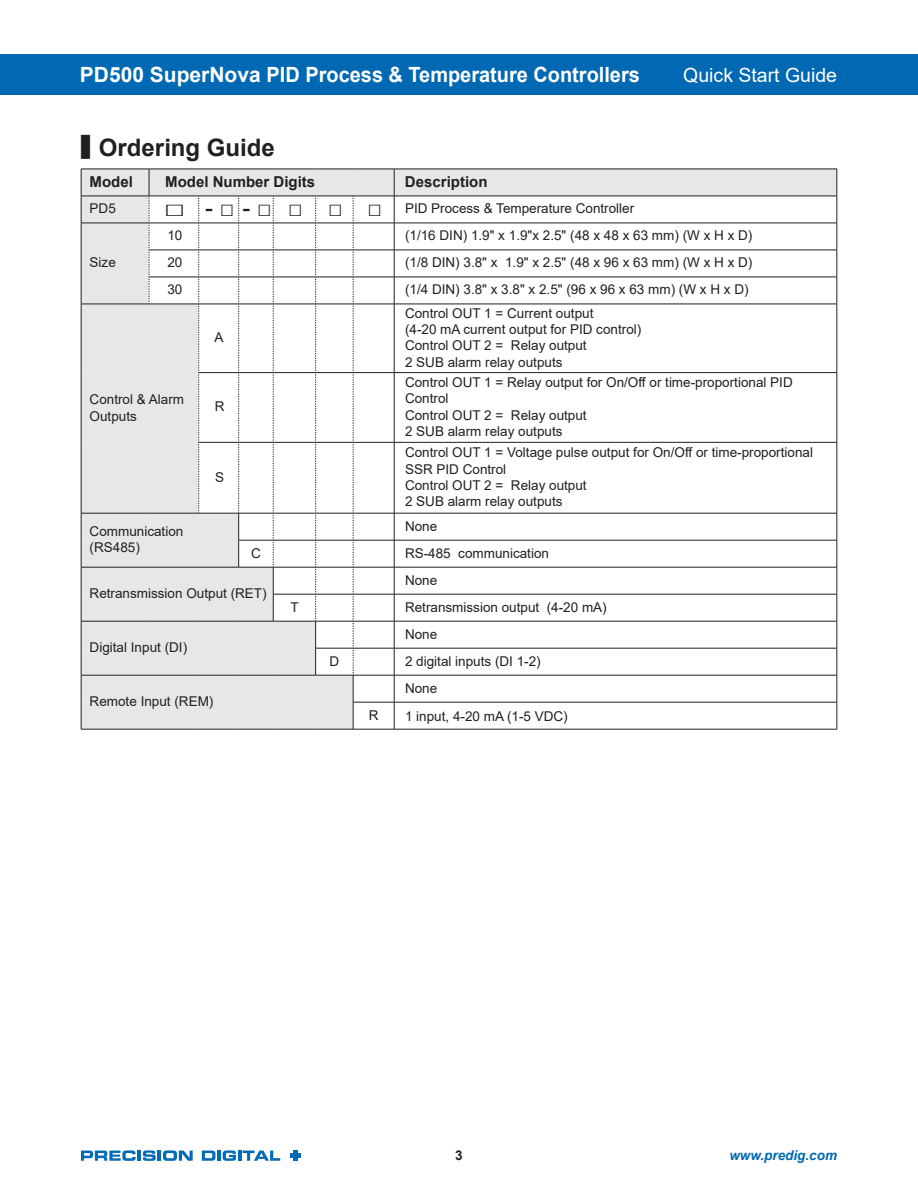
<style>
.page{position:relative;width:918px;height:1188px;background:#fff}
.page>*{position:absolute;margin:0;border:0;box-sizing:border-box;transform-origin:0 0}
.t1{font:700 24px "Arial";color:#231f20}
.t2{font:700 21px "Arial";color:#fff}
.t3{font:19.5px "Arial";color:#fff}
.t4{font:700 15px "Arial";color:#231f20}
.t5{font:13.5px/16.2px "Arial";color:#231f20}
.t6{font:italic 700 13.5px "Arial";color:#0168b3}
.t7{font:700 13.5px "Arial";color:#231f20}
.s1{font-family:"Noto Sans CJ Kkr"}
.s2{font-size:24px}
</style>
<div class="page">
<div style="left:290px;top:1153px;width:11px;height:5px;background:#006bb6"></div>
<svg style="left:81px;top:1150px;width:112px;height:11px"></svg>
<svg style="left:202px;top:1150px;width:78px;height:11px"></svg>
<div style="left:0;top:54px;width:918px;height:40px;background:#0168b3"></div>
<svg style="left:82px;top:170px;width:755px;height:559px"></svg>
<div style="left:81px;top:223px;width:68px;height:81px;background:#e6e7e9"></div>
<div style="left:81px;top:304px;width:118px;height:209px;background:#e6e7e9"></div>
<hr style="left:837px;top:373px;width:1px;height:69px;background:#231f20">
<hr style="left:837px;top:442px;width:1px;height:71px;background:#231f20">
<hr style="left:81px;top:223px;width:68px;height:1px;background:#231f20">
<hr style="left:81px;top:304px;width:1px;height:69px;background:#231f20">
<hr style="left:81px;top:373px;width:1px;height:69px;background:#231f20">
<hr style="left:81px;top:442px;width:1px;height:71px;background:#231f20">
<hr style="left:149px;top:223px;width:50px;height:1px;background:#231f20">
<hr style="left:199px;top:223px;width:40px;height:1px;background:#231f20">
<hr style="left:394px;top:223px;width:443px;height:1px;background:#231f20">
<hr style="left:149px;top:250px;width:50px;height:1px;background:#231f20">
<hr style="left:199px;top:250px;width:40px;height:1px;background:#231f20">
<hr style="left:394px;top:250px;width:443px;height:1px;background:#231f20">
<hr style="left:199px;top:442px;width:40px;height:1px;background:#231f20">
<hr style="left:394px;top:442px;width:443px;height:1px;background:#231f20">
<hr style="left:149px;top:277px;width:50px;height:1px;background:#231f20">
<hr style="left:199px;top:277px;width:40px;height:1px;background:#231f20">
<hr style="left:394px;top:277px;width:443px;height:1px;background:#231f20">
<hr style="left:837px;top:304px;width:1px;height:68px;background:#231f20">
<hr style="left:81px;top:304px;width:68px;height:1px;background:#231f20">
<hr style="left:149px;top:304px;width:50px;height:1px;background:#231f20">
<hr style="left:394px;top:304px;width:443px;height:1px;background:#231f20">
<hr style="left:394px;top:372px;width:443px;height:1px;background:#231f20">
<hr style="left:81px;top:513px;width:68px;height:1px;background:#231f20">
<hr style="left:149px;top:513px;width:50px;height:1px;background:#231f20">
<hr style="left:199px;top:513px;width:40px;height:1px;background:#231f20">
<hr style="left:394px;top:513px;width:443px;height:1px;background:#231f20">
<hr style="left:394px;top:540px;width:443px;height:1px;background:#231f20">
<hr style="left:81px;top:567px;width:68px;height:1px;background:#231f20">
<hr style="left:149px;top:567px;width:50px;height:1px;background:#231f20">
<hr style="left:199px;top:567px;width:40px;height:1px;background:#231f20">
<hr style="left:394px;top:567px;width:443px;height:1px;background:#231f20">
<hr style="left:394px;top:594px;width:443px;height:1px;background:#231f20">
<hr style="left:81px;top:621px;width:68px;height:1px;background:#231f20">
<hr style="left:149px;top:621px;width:50px;height:1px;background:#231f20">
<hr style="left:199px;top:621px;width:40px;height:1px;background:#231f20">
<hr style="left:394px;top:621px;width:443px;height:1px;background:#231f20">
<hr style="left:394px;top:648px;width:443px;height:1px;background:#231f20">
<hr style="left:81px;top:675px;width:68px;height:1px;background:#231f20">
<hr style="left:149px;top:675px;width:50px;height:1px;background:#231f20">
<hr style="left:199px;top:675px;width:40px;height:1px;background:#231f20">
<svg style="left:81px;top:513px;width:1px;height:216px"></svg>
<hr style="left:81px;top:729px;width:68px;height:1px;background:#231f20">
<hr style="left:149px;top:729px;width:50px;height:1px;background:#231f20">
<hr style="left:199px;top:729px;width:40px;height:1px;background:#231f20">
<hr style="left:239px;top:729px;width:34px;height:1px;background:#231f20">
<hr style="left:273px;top:729px;width:43px;height:1px;background:#231f20">
<hr style="left:316px;top:729px;width:37px;height:1px;background:#231f20">
<hr style="left:394px;top:675px;width:443px;height:1px;background:#231f20">
<hr style="left:394px;top:702px;width:443px;height:1px;background:#231f20">
<svg style="left:837px;top:513px;width:1px;height:216px"></svg>
<hr style="left:353px;top:729px;width:41px;height:1px;background:#231f20">
<hr style="left:394px;top:729px;width:443px;height:1px;background:#231f20">
<svg style="left:198px;top:197px;width:1px;height:316px"></svg>
<hr style="left:199px;top:304px;width:40px;height:1px;background:#231f20">
<hr style="left:199px;top:372px;width:40px;height:1px;background:#231f20">
<hr style="left:81px;top:169px;width:68px;height:1px;background:#231f20">
<svg style="left:81px;top:169px;width:1px;height:135px"></svg>
<hr style="left:149px;top:169px;width:50px;height:1px;background:#231f20">
<svg style="left:149px;top:169px;width:1px;height:135px"></svg>
<hr style="left:199px;top:169px;width:40px;height:1px;background:#231f20">
<hr style="left:394px;top:169px;width:443px;height:1px;background:#231f20">
<svg style="left:238px;top:169px;width:157px;height:560px"></svg>
<svg style="left:837px;top:169px;width:1px;height:135px"></svg>
<hr style="left:81px;top:196px;width:68px;height:1px;background:#231f20">
<hr style="left:149px;top:196px;width:50px;height:1px;background:#231f20">
<hr style="left:199px;top:196px;width:40px;height:1px;background:#231f20">
<hr style="left:239px;top:196px;width:34px;height:1px;background:#231f20">
<hr style="left:273px;top:196px;width:43px;height:1px;background:#231f20">
<hr style="left:316px;top:196px;width:37px;height:1px;background:#231f20">
<hr style="left:353px;top:196px;width:41px;height:1px;background:#231f20">
<hr style="left:394px;top:196px;width:443px;height:1px;background:#231f20">
<h2 class="t2" style="left:80px;top:60px;width:561px">PD500 SuperNova PID Process &amp; Temperature Controllers</h2>
<h3 class="t3" style="left:683px;top:62px;width:155px">Quick Start Guide</h3>
<h1 class="t1" style="left:81px;top:131px;width:195px"><span class="s1">▍</span>Ordering Guide</h1>
<p class="t4" style="left:90px;top:171px;width:45px">Model</p>
<p class="t4" style="left:165px;top:171px;width:152px">Model Number Digits</p>
<p class="t4" style="left:405px;top:171px;width:84px">Description</p>
<p class="t5" style="left:90px;top:200px;width:28px">PD5</p>
<p class="t5" style="left:164px;top:200px;width:472px"><span class="s2">□ - □ - □ □ □ □</span> PID Process &amp; Temperature Controller</p>
<p class="t5" style="left:90px;top:254px;width:28px">Size</p>
<p class="t5" style="left:167px;top:227px;width:17px">10</p>
<p class="t5" style="left:405px;top:227px;width:349px">(1/16 DIN) 1.9" x 1.9"x 2.5" (48 x 48 x 63 mm) (W x H x D)</p>
<p class="t5" style="left:167px;top:254px;width:17px">20</p>
<p class="t5" style="left:405px;top:254px;width:349px">(1/8 DIN) 3.8" x 1.9" x 2.5" (48 x 96 x 63 mm) (W x H x D)</p>
<p class="t5" style="left:167px;top:281px;width:17px">30</p>
<p class="t5" style="left:405px;top:281px;width:345px">(1/4 DIN) 3.8" x 3.8" x 2.5" (96 x 96 x 63 mm) (W x H x D)</p>
<p class="t5" style="left:215px;top:329px;width:11px">A</p>
<p class="t5" style="left:405px;top:305px;width:238px">Control OUT 1 = Current output<br>(4-20 mA current output for PID control)<br>Control OUT 2 = Relay output<br>2 SUB alarm relay outputs</p>
<p class="t5" style="left:90px;top:391px;width:96px">Control &amp; Alarm<br>Outputs</p>
<p class="t5" style="left:215px;top:399px;width:11px">R</p>
<p class="t5" style="left:215px;top:469px;width:11px">S</p>
<p class="t5" style="left:405px;top:374px;width:389px">Control OUT 1 = Relay output for On/Off or time-proportional PID<br>Control<br>Control OUT 2 = Relay output<br>2 SUB alarm relay outputs</p>
<p class="t5" style="left:405px;top:445px;width:410px">Control OUT 1 = Voltage pulse output for On/Off or time-proportional SSR PID Control<br>Control OUT 2 = Relay output<br>2 SUB alarm relay outputs</p>
<p class="t5" style="left:405px;top:518px;width:34px">None</p>
<p class="t5" style="left:90px;top:523px;width:95px">Communication (RS485)</p>
<p class="t5" style="left:251px;top:545px;width:11px">C</p>
<p class="t5" style="left:405px;top:545px;width:146px">RS-485 communication</p>
<p class="t5" style="left:90px;top:585px;width:179px">Retransmission Output (RET)</p>
<p class="t5" style="left:405px;top:572px;width:34px">None</p>
<p class="t5" style="left:290px;top:599px;width:10px">T</p>
<p class="t5" style="left:405px;top:599px;width:203px">Retransmission output (4-20 mA)</p>
<p class="t5" style="left:90px;top:639px;width:99px">Digital Input (DI)</p>
<p class="t5" style="left:90px;top:693px;width:125px">Remote Input (REM)</p>
<p class="t5" style="left:405px;top:626px;width:34px">None</p>
<p class="t5" style="left:330px;top:653px;width:11px">D</p>
<p class="t5" style="left:405px;top:653px;width:137px">2 digital inputs (DI 1-2)</p>
<p class="t5" style="left:405px;top:680px;width:34px">None</p>
<p class="t5" style="left:369px;top:707px;width:11px">R</p>
<p class="t5" style="left:405px;top:708px;width:164px">1 input, 4-20 mA (1-5 VDC)</p>
<p class="t7" style="left:455px;top:1146px;width:9px">3</p>
<p class="t6" style="left:729px;top:1147px;width:109px">www.predig.com</p>
</div>
